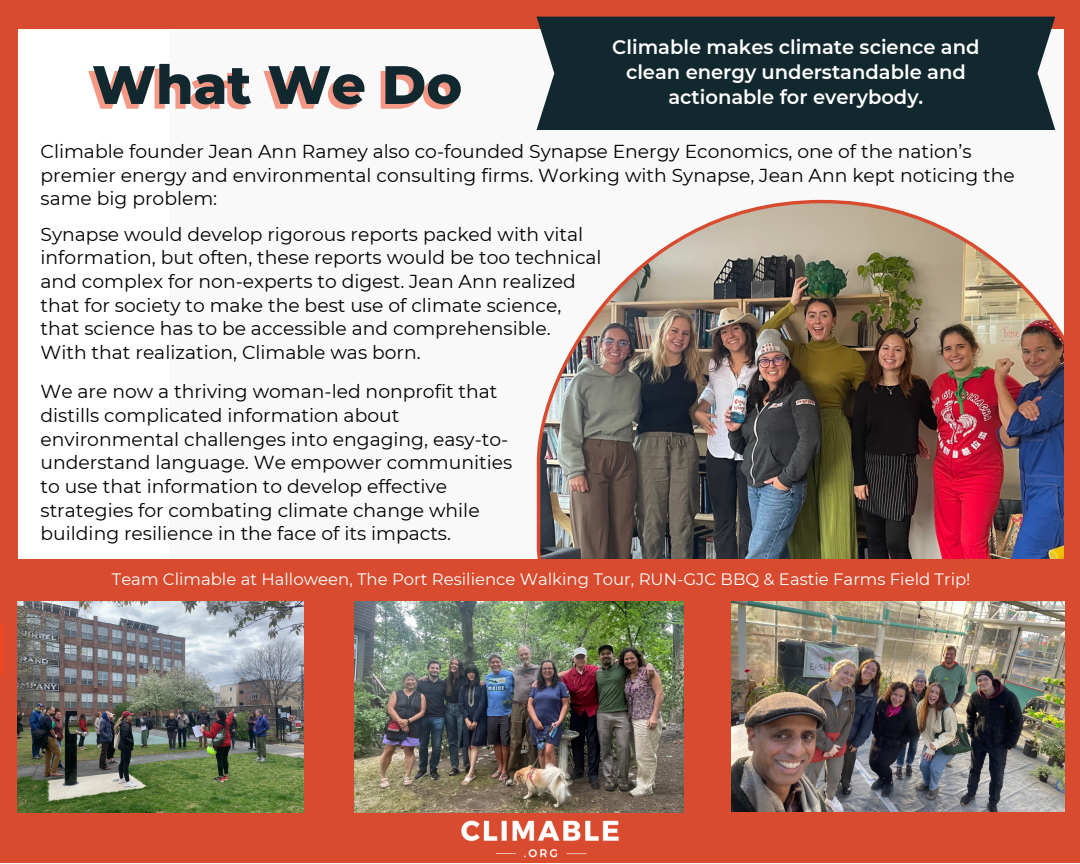
<style>
.page{position:relative;width:1080px;height:864px;background:#fff}
.page>*{position:absolute;margin:0;border:0;box-sizing:border-box;transform-origin:0 0}
.t1{font:800 54px "Montserrat";color:#12282f}
.t2{font:600 19.5px/24.8px "Montserrat";color:#fff;text-align:center}
.t3{font:18.75px/23.7px "Montserrat";color:#000}
.t4{font:16.5px "Montserrat";color:#fff}
</style>
<div class="page">
<div style="left:170px;top:0;width:910px;height:836px;background:#f9f9fa"></div>
<div style="left:0;top:812px;width:1080px;height:50px;background:#d84b2e"></div>
<img style="left:461px;top:820px;width:158px;height:38px">
<img style="left:537px;top:200px;width:528px;height:360px">
<div style="left:0;top:560px;width:1080px;height:50px;background:#d84b2e"></div>
<div style="left:0;top:0;width:1080px;height:29px;background:#d84b2e"></div>
<div style="left:537px;top:17px;width:518px;height:113px;background:#12282f"></div>
<div style="left:0;top:0;width:17px;height:862px;background:#d84b2e"></div>
<div style="left:1065px;top:0;width:15px;height:836px;background:#d84b2e"></div>
<div style="left:3px;top:586px;width:1077px;height:230px;background:#d84b2e"></div>
<img style="left:355px;top:602px;width:328px;height:210px">
<img style="left:732px;top:602px;width:333px;height:210px">
<img style="left:18px;top:602px;width:285px;height:210px">
<p class="t2" style="left:612px;top:35px;width:369px">Climable makes climate science and clean energy understandable and actionable for everybody.</p>
<h1 class="t1" style="left:92px;top:52px;width:372px">What We Do</h1>
<p class="t3" style="left:41px;top:140px;width:976px">Climable founder Jean Ann Ramey also co-founded Synapse Energy Economics, one of the nation’s premier energy and environmental consulting firms. Working with Synapse, Jean Ann kept noticing the same big problem:</p>
<p class="t3" style="left:41px;top:222px;width:563px">Synapse would develop rigorous reports packed with vital information, but often, these reports would be too technical and complex for non-experts to digest. Jean Ann realized that for society to make the best use of climate science, that science has to be accessible and comprehensible.<br>With that realization, Climable was born.</p>
<p class="t3" style="left:41px;top:380px;width:473px">We are now a thriving woman-led nonprofit that distills complicated information about environmental challenges into engaging, easy-to&shy;understand language. We empower communities to use that information to develop effective strategies for combating climate change while building resilience in the face of its impacts.</p>
<p class="t4" style="left:112px;top:569px;width:860px">Team Climable at Halloween, The Port Resilience Walking Tour, RUN-GJC BBQ &amp; Eastie Farms Field Trip!</p>
</div>
